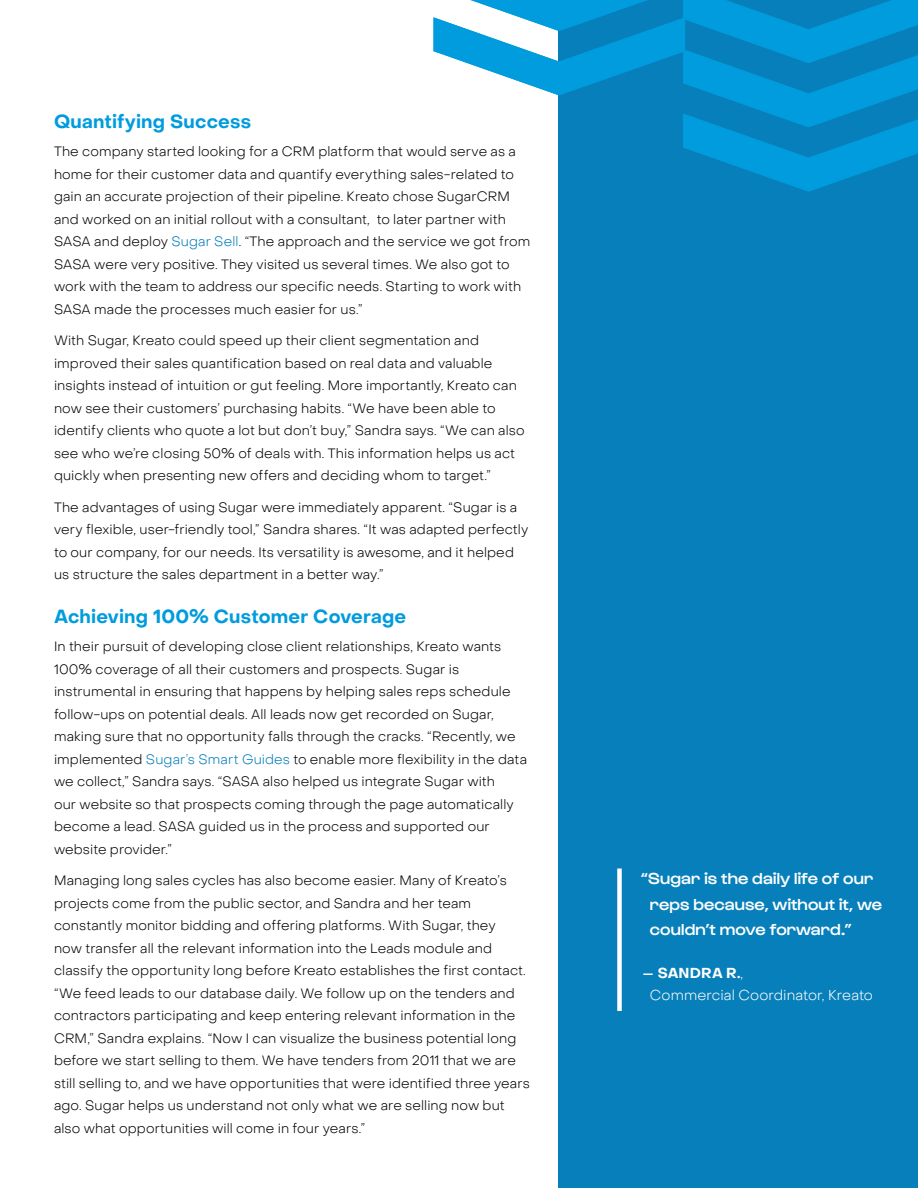
<style>
.page{position:relative;width:918px;height:1188px;background:#fff}
.page>*{position:absolute;margin:0;border:0;box-sizing:border-box;transform-origin:0 0}
.Body_-_Headline{font:700 18.75px "Object Sans";letter-spacing:.01em;color:#009cde}
.Pull_Quote_-_Quote{font:500 16.5px/25.5px "Gustavo";letter-spacing:.01em;color:#fff}
.Pull_Quote_-_Attribute{font:300 14.25px/22.5px "Object Sans";letter-spacing:.005em;color:#fff}
.Body_-_Body{font:300 13.5px/22.5px "Object Sans";letter-spacing:.01em;color:#000}
.s1{color:#007db9}
.s2{font-weight:700;font-size:12px}
.s3{font-weight:700}
</style>
<div class="page">
<div style="left:558px;top:0;width:360px;height:1188px;background:#077fba"></div>
<svg style="left:433px;top:0;width:485px;height:192px"></svg>
<div style="left:617px;top:868px;width:5px;height:143px;background:#fff"></div>
<p class="Body_-_Headline" style="left:54px;top:110px;width:199px">Quantifying Success</p>
<p class="Body_-_Body" style="left:54px;top:140px;width:478px">The company started looking for a CRM platform that would serve as a home for their customer data and quantify everything sales-related to gain an accurate projection of their pipeline. Kreato chose SugarCRM and worked on an initial rollout with a consultant, to later partner with SASA and deploy <span class="s1">Sugar Sell</span>. “The approach and the service we got from SASA were very positive. They visited us several times. We also got to work with the team to address our specific needs. Starting to work with SASA made the processes much easier for us.”</p>
<p class="Body_-_Body" style="left:54px;top:329px;width:472px">With Sugar, Kreato could speed up their client segmentation and improved their sales quantification based on real data and valuable insights instead of intuition or gut feeling. More importantly, Kreato can now see their customers’ purchasing habits. “We have been able to identify clients who quote a lot but don’t buy,” Sandra says. “We can also see who we’re closing 50% of deals with. This information helps us act quickly when presenting new offers and deciding whom to target.”</p>
<p class="Body_-_Body" style="left:54px;top:496px;width:476px">The advantages of using Sugar were immediately apparent. “Sugar is a very flexible, user-friendly tool,” Sandra shares. “It was adapted perfectly to our company, for our needs. Its versatility is awesome, and it helped us structure the sales department in a better way.”</p>
<p class="Body_-_Headline" style="left:54px;top:605px;width:354px">Achieving 100% Customer Coverage</p>
<p class="Body_-_Body" style="left:54px;top:635px;width:475px">In their pursuit of developing close client relationships, Kreato wants 100% coverage of all their customers and prospects. Sugar is instrumental in ensuring that happens by helping sales reps schedule follow-ups on potential deals. All leads now get recorded on Sugar, making sure that no opportunity falls through the cracks. “Recently, we implemented <span class="s1">Sugar’s Smart Guides</span> to enable more flexibility in the data we collect,” Sandra says. “SASA also helped us integrate Sugar with<br>our website so that prospects coming through the page automatically become a lead. SASA guided us in the process and supported our website provider.”</p>
<p class="Body_-_Body" style="left:54px;top:869px;width:477px">Managing long sales cycles has also become easier. Many of Kreato’s projects come from the public sector, and Sandra and her team constantly monitor bidding and offering platforms. With Sugar, they<br>now transfer all the relevant information into the Leads module and classify the opportunity long before Kreato establishes the first contact. “We feed leads to our database daily. We follow up on the tenders and contractors participating and keep entering relevant information in the CRM,” Sandra explains. “Now I can visualize the business potential long before we start selling to them. We have tenders from 2011 that we are still selling to, and we have opportunities that were identified three years ago. Sugar helps us understand not only what we are selling now but also what opportunities will come in four years.”</p>
<p class="Pull_Quote_-_Quote" style="left:650px;top:866px;width:234px;text-indent:-9px">“Sugar is the daily life of our reps because, without it, we couldn’t move forward.”</p>
<p class="Pull_Quote_-_Attribute" style="left:650px;top:962px;width:225px;text-indent:-7px"><span class="s2">—</span> <span class="s3">SANDRA R.</span>,<br>Commercial Coordinator, Kreato</p>
</div>
